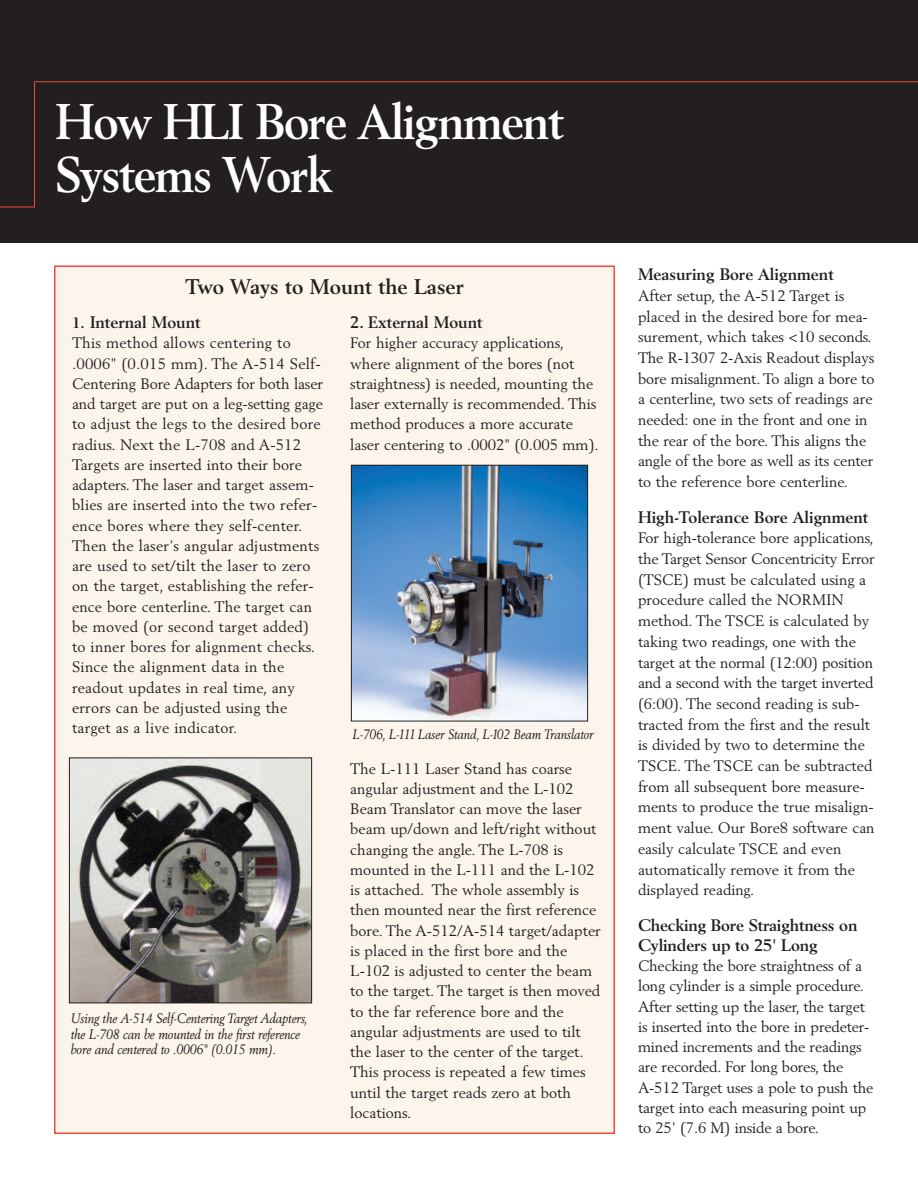
<style>
.page{position:relative;width:918px;height:1188px;background:#fff}
.page>*{position:absolute;margin:0;border:0;box-sizing:border-box;transform-origin:0 0}
.t1{font:700 49.5px/52.5px "Berling";letter-spacing:-.03em;color:#fff;scale:.95 1}
.t2{font:700 21px "Berling";color:#231f20}
.t3{font:700 16.5px/20.2px "Berling";color:#231f20}
.t4{font:15px/20.2px "Berling";color:#231f20}
.t5{font:italic 13.5px/15.8px "Berling";letter-spacing:-.01em;color:#231f20;scale:.9 1}
.t6{font:italic 13.5px "Berling";letter-spacing:-.01em;color:#231f20;scale:.88 1}
.s1{font-size:15px}
</style>
<div class="page">
<div style="left:0;top:0;width:918px;height:243px;background:#231f20"></div>
<hr style="left:0;top:207px;width:35px;height:1px;background:#ef4b3d">
<hr style="left:35px;top:81px;width:883px;height:1px;background:#ef4b3d">
<hr style="left:34px;top:82px;width:1px;height:125px;background:#ef4b3d">
<div style="left:56px;top:267px;width:558px;height:865px;background:#fdf5ec"></div>
<img style="left:71px;top:760px;width:239px;height:241px">
<div style="left:69px;top:758px;width:243px;height:245px;border:1px solid #231f20"></div>
<img style="left:353px;top:467px;width:233px;height:252px">
<div style="left:351px;top:465px;width:237px;height:256px;border:1px solid #231f20"></div>
<h1 class="t1" style="left:56px;top:99px;width:537px">How HLI Bore Alignment<br>Systems Work</h1>
<h2 class="t2" style="left:186px;top:278px;width:280px">Two Ways to Mount the Laser</h2>
<p class="t3" style="left:72px;top:313px;width:130px"><span class="s1">1.</span> Internal Mount</p>
<p class="t4" style="left:72px;top:334px;width:253px">This method allows centering to .0006" (0.015 mm). The A-514 Self-Centering Bore Adapters for both laser and target are put on a leg-setting gage to adjust the legs to the desired bore radius. Next the L-708 and A-512<br>Targets are inserted into their bore adapters. The laser and target assem&shy;blies are inserted into the two refer&shy;ence bores where they self-center.<br>Then the laser’s angular adjustments are used to set/tilt the laser to zero on the target, establishing the refer&shy;ence bore centerline. The target can be moved (or second target added) to inner bores for alignment checks.<br>Since the alignment data in the readout updates in real time, any errors can be adjusted using the target as a live indicator.</p>
<p class="t3" style="left:350px;top:313px;width:134px">2. External Mount</p>
<p class="t4" style="left:350px;top:334px;width:250px">For higher accuracy applications, where alignment of the bores (not straightness) is needed, mounting the laser externally is recommended. This method produces a more accurate laser centering to .0002" (0.005 mm).</p>
<p class="t6" style="left:353px;top:729px;width:275px">L-706, L-111 Laser Stand, L-102 Beam Translator</p>
<p class="t5" style="left:71px;top:1011px;width:265px">Using the A-514 Self-Centering Target Adapters, the L-708 can be mounted in the first reference bore and centered to .0006" (0.015 mm).</p>
<p class="t4" style="left:350px;top:759px;width:252px">The L-111 Laser Stand has coarse angular adjustment and the L-102<br>Beam Translator can move the laser beam up/down and left/right without changing the angle. The L-708 is mounted in the L-111 and the L-102 is attached. The whole assembly is then mounted near the first reference bore. The A-512/A-514 target/adapter is placed in the first bore and the L-102 is adjusted to center the beam to the target. The target is then moved to the far reference bore and the angular adjustments are used to tilt the laser to the center of the target.<br>This process is repeated a few times until the target reads zero at both locations.</p>
<p class="t3" style="left:638px;top:265px;width:197px">Measuring Bore Alignment</p>
<p class="t4" style="left:638px;top:286px;width:238px;line-height:20.7px">After setup, the A-512 Target is placed in the desired bore for mea&shy;surement, which takes &lt;10 seconds.<br>The R-1307 2-Axis Readout displays bore misalignment. To align a bore to a centerline, two sets of readings are needed: one in the front and one in the rear of the bore. This aligns the angle of the bore as well as its center to the reference bore centerline.</p>
<p class="t3" style="left:638px;top:508px;width:232px">High-Tolerance Bore Alignment</p>
<p class="t4" style="left:638px;top:529px;width:238px;line-height:20.7px">For high-tolerance bore applications, the Target Sensor Concentricity Error (TSCE) must be calculated using a procedure called the NORMIN method. The TSCE is calculated by taking two readings, one with the target at the normal (12:00) position and a second with the target inverted (6:00). The second reading is sub&shy;tracted from the first and the result is divided by two to determine the TSCE. The TSCE can be subtracted from all subsequent bore measure&shy;ments to produce the true misalign&shy;ment value. Our Bore8 software can easily calculate TSCE and even automatically remove it from the displayed reading.</p>
<p class="t3" style="left:638px;top:916px;width:221px">Checking Bore Straightness on<br>Cylinders up to 25' Long</p>
<p class="t4" style="left:638px;top:957px;width:237px">Checking the bore straightness of a long cylinder is a simple procedure.<br>After setting up the laser, the target is inserted into the bore in predeter&shy;mined increments and the readings are recorded. For long bores, the A-512 Target uses a pole to push the target into each measuring point up to 25' (7.6 M) inside a bore.</p>
</div>
